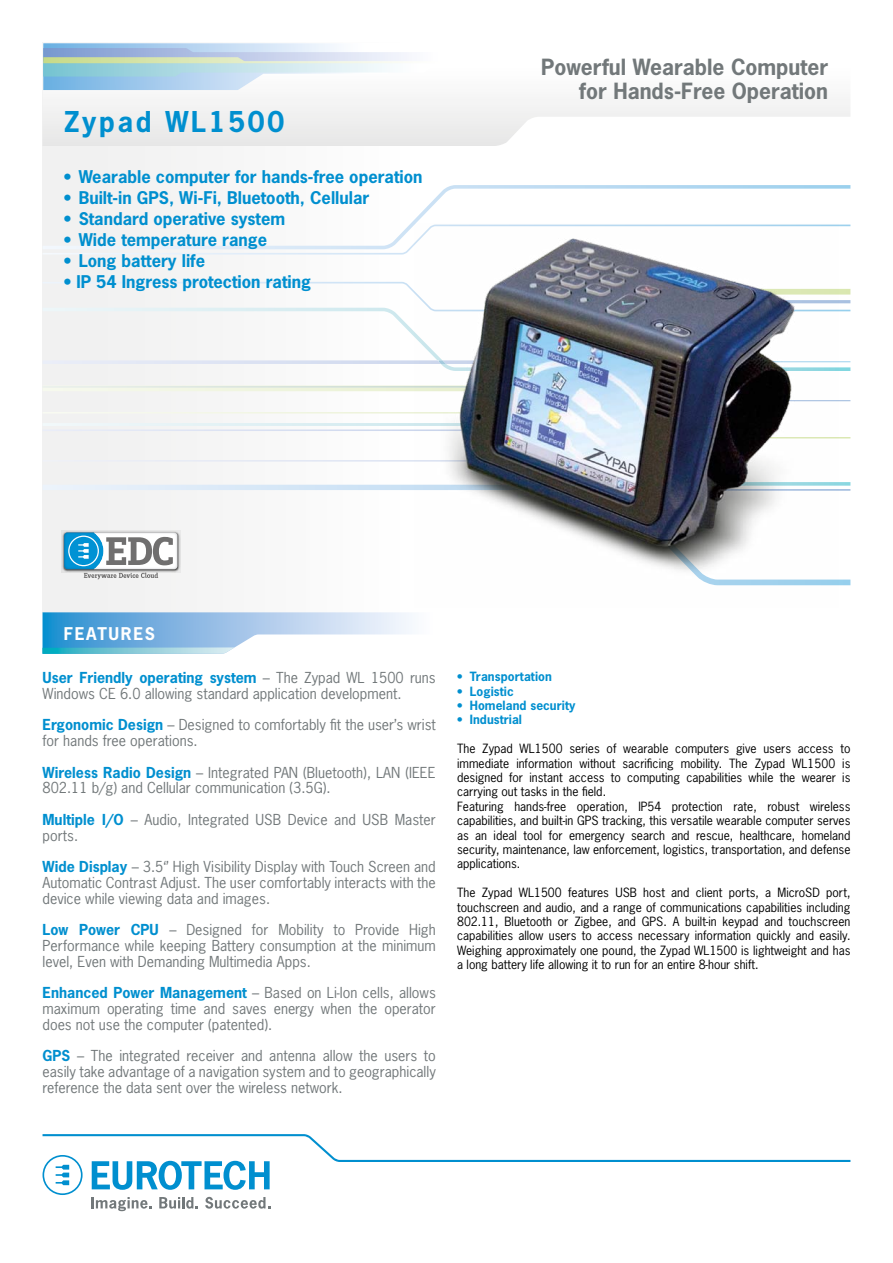
<style>
.page{position:relative;width:893px;height:1263px;background:#fff}
.page>*{position:absolute;margin:0;border:0;box-sizing:border-box;transform-origin:0 0}
.t1{font:700 27px "News Gothic Std";letter-spacing:.1em;color:#008fcf}
.t2{font:700 21px/24px "News Gothic Std";color:#72787a;text-align:right}
.t3{font:700 16.5px "News Gothic Std";color:#008fcf}
.t4{font:700 16.5px "News Gothic Std";letter-spacing:.1em;color:#fff}
.t5{font:14.25px/15.8px "News Gothic Std";color:#72787a}
.t6{font:12px/14.4px "News Gothic Std";color:#000}
.t7{font:700 12px "News Gothic Std";letter-spacing:.005em;color:#008fcf}
.s1{font-weight:700;color:#008fcf}
</style>
<div class="page">
<div style="left:43px;top:43px;width:807px;height:569px;background:#f9f9f9"></div>
<svg style="left:409px;top:185px;width:441px;height:40px"></svg>
<svg style="left:43px;top:282px;width:807px;height:109px"></svg>
<svg style="left:76px;top:225px;width:774px;height:30px"></svg>
<svg style="left:43px;top:460px;width:807px;height:31px"></svg>
<svg style="left:43px;top:400px;width:807px;height:38px"></svg>
<div style="left:43px;top:116px;width:494px;height:30px;background:#ebebeb"></div>
<svg style="left:43px;top:612px;width:369px;height:42px"></svg>
<svg style="left:43px;top:1134px;width:807px;height:77px"></svg>
<svg style="left:43px;top:43px;width:348px;height:47px"></svg>
<img style="left:415px;top:223px;width:423px;height:363px">
<img style="left:62px;top:531px;width:118px;height:42px">
<svg style="left:64px;top:532px;width:113px;height:47px"></svg>
<h1 class="t1" style="left:64px;top:103px;width:222px">Zypad WL1500</h1>
<p class="t3" style="left:64px;top:166px;width:360px">• Wearable computer for hands-free operation</p>
<p class="t3" style="left:64px;top:187px;width:307px">• Built-in GPS, Wi-Fi, Bluetooth, Cellular</p>
<p class="t3" style="left:64px;top:208px;width:223px">• Standard operative system</p>
<p class="t3" style="left:64px;top:229px;width:205px">• Wide temperature range</p>
<p class="t3" style="left:64px;top:250px;width:143px">• Long battery life</p>
<p class="t3" style="left:64px;top:271px;width:249px">• IP 54 Ingress protection rating</p>
<h2 class="t2" style="left:541px;top:55px;width:288px">Powerful Wearable Computer for Hands-Free Operation</h2>
<p class="t4" style="left:64px;top:623px;width:93px">FEATURES</p>
<p class="t5" style="left:43px;top:670px;width:395px"><span class="s1">User Friendly operating system</span> – The Zypad WL 1500 runs<br>Windows CE 6.0 allowing standard application development.</p>
<p class="t5" style="left:43px;top:717px;width:395px"><span class="s1">Ergonomic Design</span> – Designed to comfortably fit the user’s wrist for hands free operations.</p>
<p class="t5" style="left:43px;top:764px;width:395px"><span class="s1">Wireless Radio Design</span> – Integrated PAN (Bluetooth), LAN (IEEE<br>802.11 b/g) and Cellular communication (3.5G).</p>
<p class="t5" style="left:43px;top:811px;width:395px"><span class="s1">Multiple I/O</span> – Audio, Integrated USB Device and USB Master ports.</p>
<p class="t5" style="left:43px;top:859px;width:395px;text-align:justify"><span class="s1">Wide Display</span> – 3.5‘’ High Visibility Display with Touch Screen and Automatic Contrast Adjust. The user comfortably interacts with the device while viewing data and images.</p>
<p class="t5" style="left:43px;top:922px;width:395px;text-align:justify"><span class="s1">Low Power CPU</span> – Designed for Mobility to Provide High Performance while keeping Battery consumption at the minimum level, Even with Demanding Multimedia Apps.</p>
<p class="t5" style="left:43px;top:985px;width:395px;text-align:justify"><span class="s1">Enhanced Power Management</span> – Based on Li-Ion cells, allows maximum operating time and saves energy when the operator does not use the computer (patented).</p>
<p class="t5" style="left:43px;top:1048px;width:395px;text-align:justify"><span class="s1">GPS</span> – The integrated receiver and antenna allow the users to easily take advantage of a navigation system and to geographically reference the data sent over the wireless network.</p>
<p class="t7" style="left:457px;top:669px;width:96px">• Transportation</p>
<p class="t7" style="left:457px;top:683px;width:58px">• Logistic</p>
<p class="t7" style="left:457px;top:697px;width:120px">• Homeland security</p>
<p class="t7" style="left:457px;top:712px;width:66px">• Industrial</p>
<p class="t6" style="left:457px;top:741px;width:395px">The Zypad WL1500 series of wearable computers give users access to immediate information without sacrificing mobility. The Zypad WL1500 is designed for instant access to computing capabilities while the wearer is carrying out tasks in the field.<br>Featuring hands-free operation, IP54 protection rate, robust wireless capabilities, and built-in GPS tracking, this versatile wearable computer serves as an ideal tool for emergency search and rescue, healthcare, homeland security, maintenance, law enforcement, logistics, transportation, and defense applications.</p>
<p class="t6" style="left:457px;top:885px;width:395px;text-align:justify">The Zypad WL1500 features USB host and client ports, a MicroSD port, touchscreen and audio, and a range of communications capabilities including 802.11, Bluetooth or Zigbee, and GPS. A built-in keypad and touchscreen capabilities allow users to access necessary information quickly and easily.<br>Weighing approximately one pound, the Zypad WL1500 is lightweight and has a long battery life allowing it to run for an entire 8-hour shift.</p>
</div>
